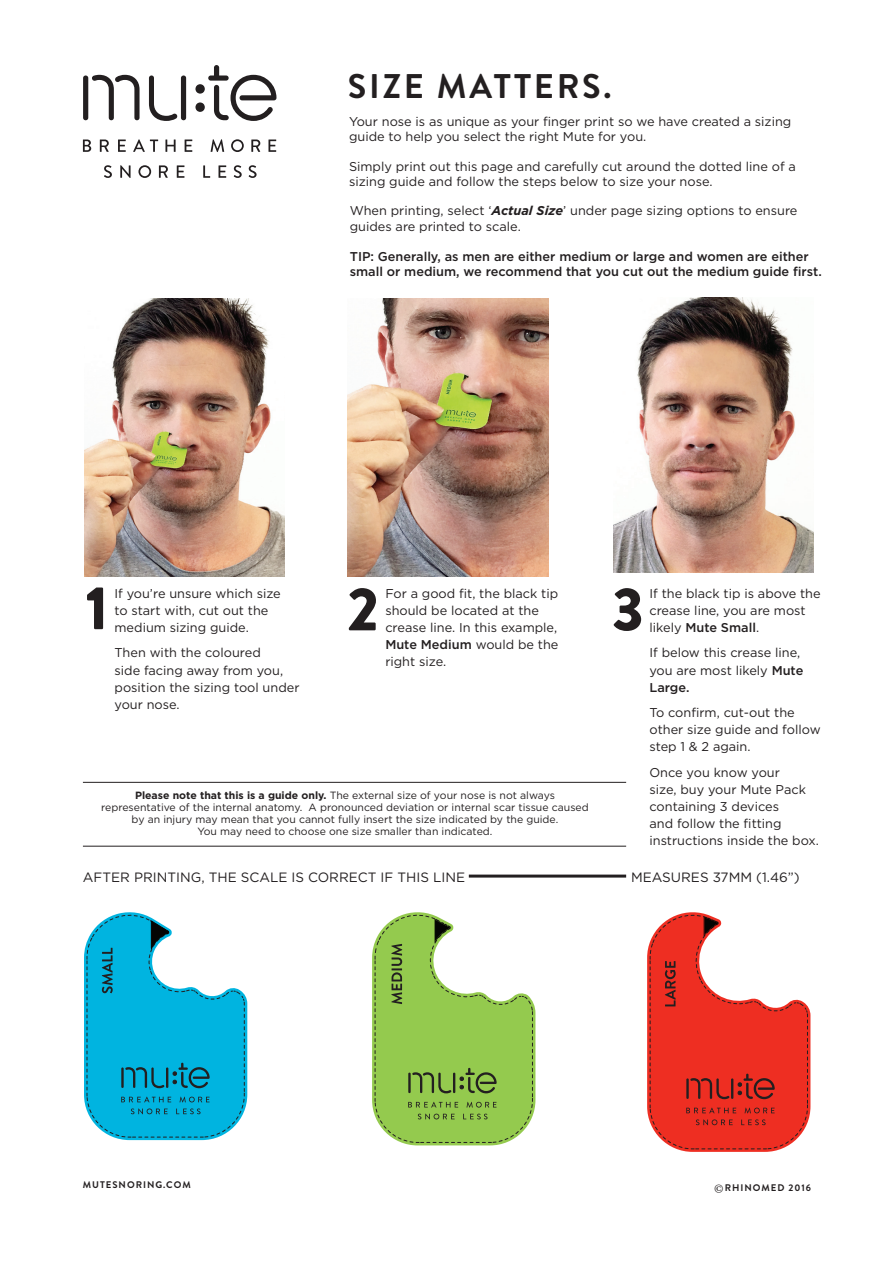
<style>
.page{position:relative;width:893px;height:1263px;background:#fff}
.page>*{position:absolute;margin:0;border:0;box-sizing:border-box;transform-origin:0 0}
.t1{font:900 61.2px "Brandon Grotesque";color:#231f20}
.t2{font:700 34.2px "Brandon Grotesque";letter-spacing:.08em;color:#231f20}
.t3{font:13.5px "Gotham";color:#231f20}
.t4{font:12.75px/17.1px "Gotham";color:#231f20}
.t5{font:500 12.75px/15px "Gotham";color:#231f20}
.t6{font:10.5px/12px "Gotham";color:#231f20;text-align:center}
.t7{font:700 9.6px "Brandon Grotesque";letter-spacing:.1em;color:#231f20}
.s1{font-weight:700;font-style:italic}
.s2{font-weight:500}
.s3{font-weight:700}
.s4{font-family:"Minion Pro";font-weight:400;font-size:13.5px}
</style>
<div class="page">
<img style="left:613px;top:298px;width:200px;height:275px">
<img style="left:348px;top:299px;width:200px;height:277px">
<img style="left:84px;top:299px;width:200px;height:277px">
<svg style="left:647px;top:912px;width:163px;height:240px"></svg>
<svg style="left:372px;top:912px;width:163px;height:233px"></svg>
<svg style="left:84px;top:912px;width:163px;height:228px"></svg>
<hr style="left:469px;top:874px;width:157px;height:3px;background:#231f20">
<hr style="left:83px;top:782px;width:543px;height:1px;background:#231f20">
<hr style="left:83px;top:846px;width:543px;height:1px;background:#231f20">
<svg style="left:83px;top:139px;width:8px;height:13px"></svg>
<svg style="left:100px;top:139px;width:9px;height:13px"></svg>
<svg style="left:118px;top:139px;width:8px;height:13px"></svg>
<svg style="left:133px;top:139px;width:25px;height:13px"></svg>
<svg style="left:165px;top:139px;width:11px;height:13px"></svg>
<svg style="left:185px;top:139px;width:7px;height:13px"></svg>
<svg style="left:211px;top:139px;width:13px;height:13px"></svg>
<svg style="left:231px;top:139px;width:13px;height:13px"></svg>
<svg style="left:251px;top:139px;width:9px;height:13px"></svg>
<svg style="left:268px;top:139px;width:8px;height:13px"></svg>
<svg style="left:104px;top:165px;width:8px;height:13px"></svg>
<svg style="left:120px;top:165px;width:11px;height:13px"></svg>
<svg style="left:138px;top:165px;width:13px;height:13px"></svg>
<svg style="left:159px;top:165px;width:9px;height:13px"></svg>
<svg style="left:177px;top:165px;width:7px;height:13px"></svg>
<svg style="left:203px;top:165px;width:7px;height:13px"></svg>
<svg style="left:219px;top:165px;width:7px;height:13px"></svg>
<svg style="left:234px;top:165px;width:8px;height:13px"></svg>
<svg style="left:249px;top:165px;width:8px;height:13px"></svg>
<svg style="left:83px;top:75px;width:57px;height:45px"></svg>
<svg style="left:149px;top:75px;width:37px;height:46px"></svg>
<svg style="left:195px;top:65px;width:81px;height:56px"></svg>
<h2 class="t2" style="left:348px;top:62px;width:265px">SIZE MATTERS.</h2>
<p class="t4" style="left:349px;top:113px;width:444px;line-height:15px">Your nose is as unique as your finger print so we have created a sizing guide to help you select the right Mute for you.</p>
<p class="t4" style="left:349px;top:158px;width:448px;line-height:15px">Simply print out this page and carefully cut around the dotted line of a sizing guide and follow the steps below to size your nose.</p>
<p class="t4" style="left:350px;top:203px;width:449px;line-height:15.3px">When printing, select ‘<span class="s1">Actual Size</span>’ under page sizing options to ensure guides are printed to scale.</p>
<p class="t5" style="left:350px;top:248px;width:473px">TIP: Generally, as men are either medium or large and women are either small or medium, we recommend that you cut out the medium guide first.</p>
<h1 class="t1" style="left:86px;top:565px;width:24px">1</h1>
<h1 class="t1" style="left:347px;top:566px;width:33px">2</h1>
<p class="t4" style="left:649px;top:584px;width:173px">If the black tip is above the crease line, you are most likely <span class="s2">Mute Small</span>.</p>
<p class="t4" style="left:649px;top:644px;width:155px">If below this crease line, you are most likely <span class="s2">Mute<br>Large.</span></p>
<p class="t4" style="left:649px;top:704px;width:173px">To confirm, cut-out the other size guide and follow step 1 &amp; 2 again.</p>
<p class="t4" style="left:649px;top:764px;width:171px">Once you know your<br>size, buy your Mute Pack containing 3 devices<br>and follow the fitting instructions inside the box.</p>
<h1 class="t1" style="left:612px;top:566px;width:33px">3</h1>
<p class="t4" style="left:115px;top:584px;width:168px">If you’re unsure which size to start with, cut out the medium sizing guide.</p>
<p class="t4" style="left:115px;top:644px;width:186px">Then with the coloured<br>side facing away from you, position the sizing tool under your nose.</p>
<p class="t4" style="left:385px;top:584px;width:175px">For a good fit, the black tip should be located at the crease line. In this example,<br><span class="s2">Mute Medium</span> would be the right size.</p>
<p class="t6" style="left:101px;top:789px;width:489px"><span class="s3">Please note that this is a guide only.</span> The external size of your nose is not always representative of the internal anatomy. A pronounced deviation or internal scar tissue caused by an injury may mean that you cannot fully insert the size indicated by the guide.<br>You may need to choose one size smaller than indicated.</p>
<p class="t3" style="left:83px;top:868px;width:384px">AFTER PRINTING, THE SCALE IS CORRECT IF THIS LINE</p>
<p class="t3" style="left:631px;top:868px;width:170px">MEASURES 37MM (1.46”)</p>
<p class="t7" style="left:83px;top:1178px;width:109px">MUTESNORING.COM</p>
<p class="t7" style="left:714px;top:1181px;width:99px"><span class="s4">©</span>RHINOMED 2016</p>
</div>
